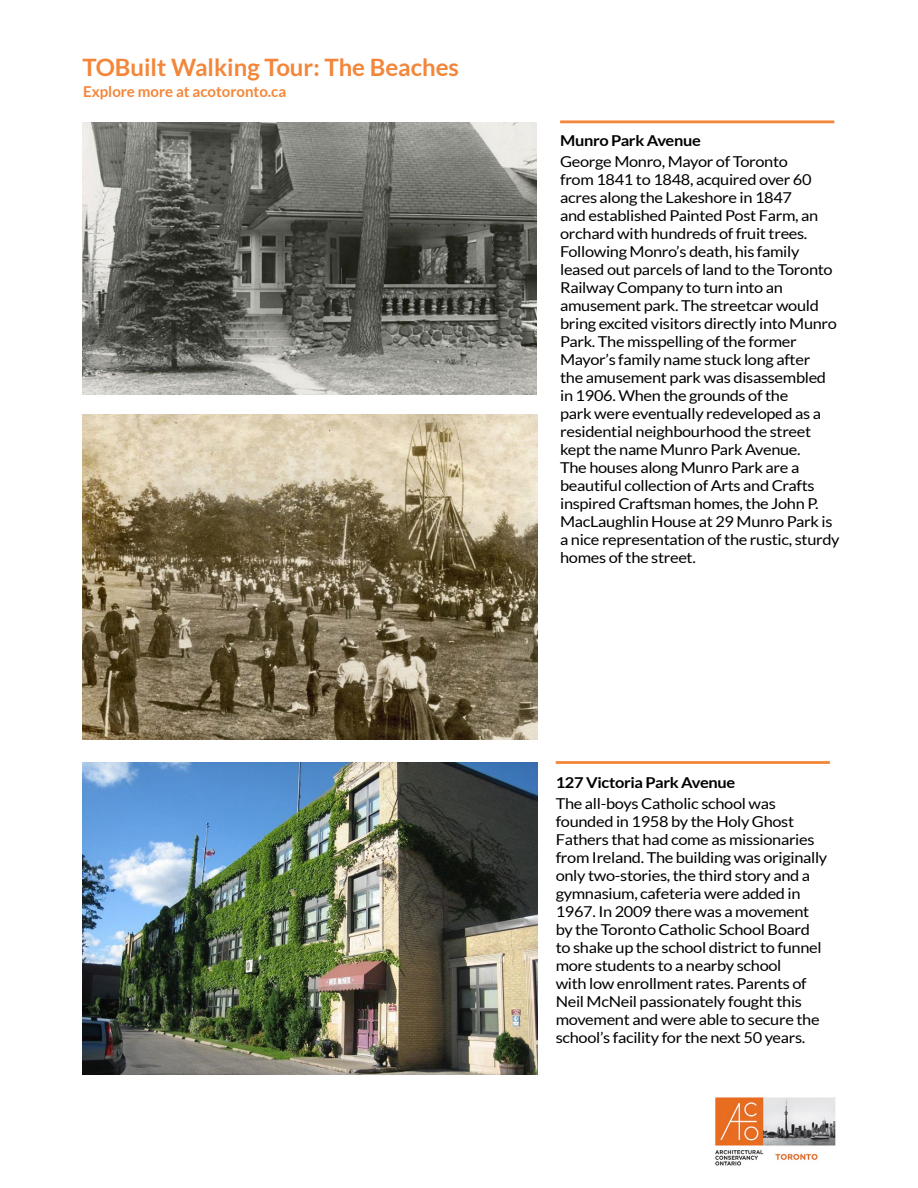
<style>
.page{position:relative;width:918px;height:1188px;background:#fff}
.page>*{position:absolute;margin:0;border:0;box-sizing:border-box;transform-origin:0 0}
.t1{font:700 24px "Lato";color:#f38639}
.t2{font:15px/18px "Lato";letter-spacing:-.02em;color:#000;scale:1.09 1}
.t3{font:700 15px "Lato";letter-spacing:-.02em;color:#000;scale:1.09 1}
.t4{font:700 15px "Lato";color:#f38639}
</style>
<div class="page">
<img style="left:83px;top:122px;width:454px;height:272px">
<hr style="left:560px;top:120px;width:274px;height:3px;background:#f38639">
<img style="left:716px;top:1097px;width:120px;height:69px">
<img style="left:82px;top:414px;width:456px;height:326px">
<hr style="left:556px;top:761px;width:274px;height:3px;background:#f38639">
<img style="left:82px;top:763px;width:456px;height:311px">
<h1 class="t1" style="left:82px;top:54px;width:378px">TOBuilt Walking Tour: The Beaches</h1>
<p class="t4" style="left:83px;top:83px;width:205px">Explore more at acotoronto.ca</p>
<p class="t3" style="left:560px;top:131px;width:131px">Munro Park Avenue</p>
<p class="t2" style="left:560px;top:152px;width:258px">George Monro, Mayor of Toronto<br>from 1841 to 1848, acquired over 60 acres along the Lakeshore in 1847<br>and established Painted Post Farm, an orchard with hundreds of fruit trees.<br>Following Monro’s death, his family leased out parcels of land to the Toronto Railway Company to turn into an amusement park. The streetcar would bring excited visitors directly into Munro Park. The misspelling of the former Mayor’s family name stuck long after<br>the amusement park was disassembled in 1906. When the grounds of the<br>park were eventually redeveloped as a residential neighbourhood the street kept the name Munro Park Avenue.<br>The houses along Munro Park are a beautiful collection of Arts and Crafts inspired Craftsman homes, the John P.<br>MacLaughlin House at 29 Munro Park is a nice representation of the rustic, sturdy homes of the street.</p>
<p class="t3" style="left:556px;top:774px;width:166px">127 Victoria Park Avenue</p>
<p class="t2" style="left:556px;top:794px;width:251px">The all-boys Catholic school was founded in 1958 by the Holy Ghost Fathers that had come as missionaries from Ireland. The building was originally only two-stories, the third story and a gymnasium, cafeteria were added in 1967. In 2009 there was a movement by the Toronto Catholic School Board to shake up the school district to funnel more students to a nearby school<br>with low enrollment rates. Parents of Neil McNeil passionately fought this movement and were able to secure the school’s facility for the next 50 years.</p>
</div>
